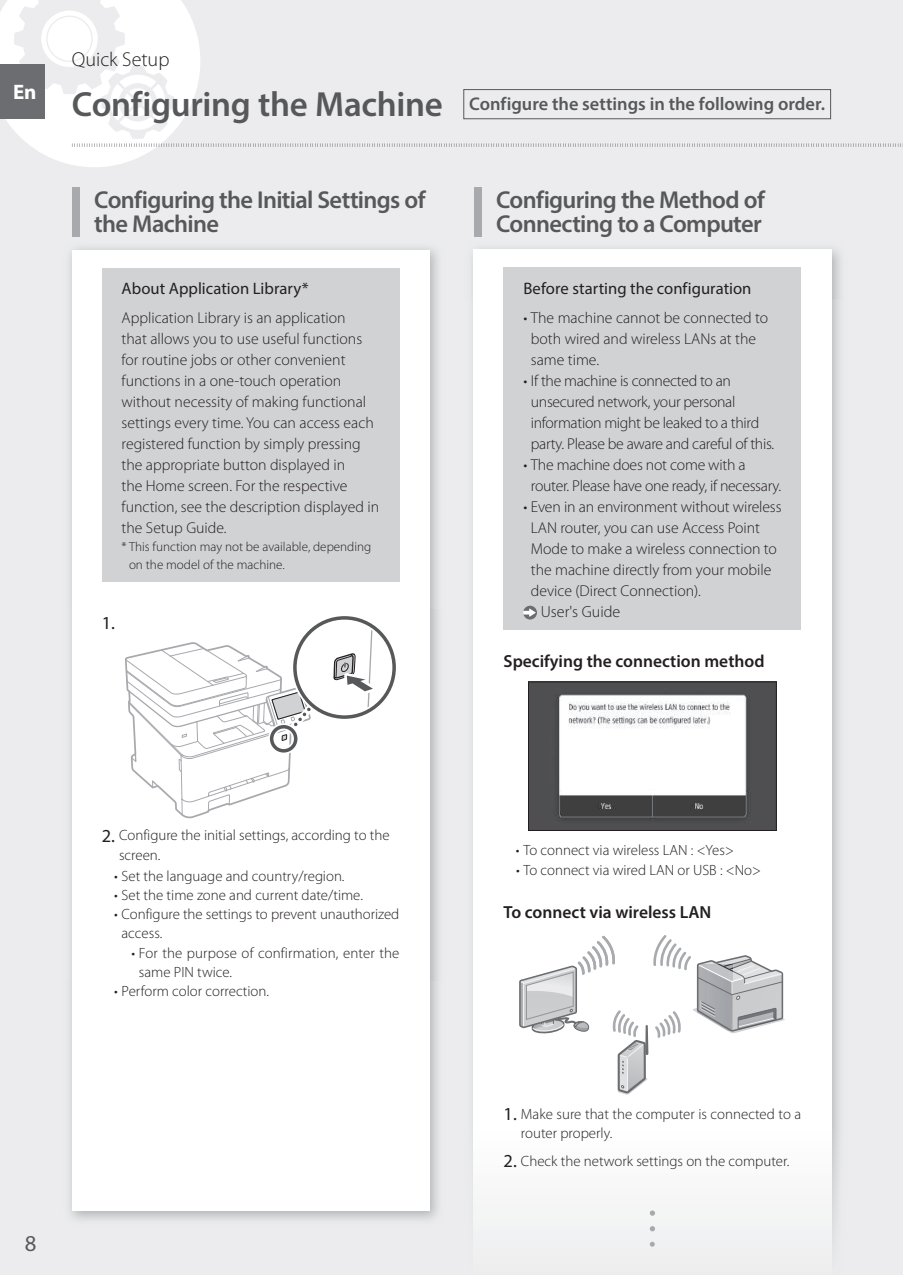
<style>
.page{position:relative;width:903px;height:1275px;background:#ececee}
.page>*{position:absolute;margin:0;border:0;box-sizing:border-box;transform-origin:0 0}
.t1{font:600 35px "Myriad Pro";letter-spacing:-.01em;color:#57585a}
.t2{font:600 24.5px/24.5px "Myriad Pro";letter-spacing:-.03em;color:#57585a}
.t3{font:22.75px "Myriad Pro";color:#57585a}
.t4{font:700 21px "Myriad Pro";color:#fff}
.t5{font:300 20.12px "Myriad Pro";color:#231f20}
.t6{font:600 18.38px "Myriad Pro";color:#57585a}
.t7{font:18.38px "Myriad Pro";color:#231f20}
.t8{font:600 17.5px "Myriad Pro";color:#231f20}
.t9{font:16.62px "Myriad Pro";letter-spacing:.005em;color:#231f20}
.t10{font:300 16.1px "Myriad Pro";color:#231f20}
.t11{font:300 15.75px/21px "Myriad Pro";color:#231f20}
.t12{font:300 15.75px/21px "Myriad Pro";letter-spacing:-.02em;color:#231f20}
.t13{font:300 14.88px/19.2px "Myriad Pro";color:#231f20}
.t14{font:300 13.12px/17.5px "Myriad Pro";color:#231f20}
.s1{font-weight:400;font-size:18.38px}
</style>
<div class="page">
<svg style="left:0;top:0;width:903px;height:167px"></svg>
<img style="left:69px;top:247px;width:370px;height:973px">
<div style="left:72px;top:250px;width:357px;height:960px;background:#fff"></div>
<img style="left:471px;top:248px;width:370px;height:51px">
<img style="left:472px;top:299px;width:2px;height:895px">
<img style="left:831px;top:299px;width:9px;height:944px">
<div style="left:474px;top:250px;width:357px;height:1025px;background:linear-gradient(to right,#fcfcfc,#fcfcfc)"></div>
<div style="left:474px;top:187px;width:7px;height:50px;background:#a8a9ad"></div>
<div style="left:102px;top:268px;width:297px;height:314px;background:#d1d2d4"></div>
<svg style="left:125px;top:622px;width:262px;height:197px"></svg>
<div style="left:291px;top:614px;width:107px;height:107px;border:7px solid #fff;border-radius:50%"></div>
<div style="left:293px;top:616px;width:103px;height:103px;border:4px solid #57585a;border-radius:50%"></div>
<div style="left:504px;top:268px;width:297px;height:362px;background:#d1d2d4"></div>
<svg style="left:523px;top:606px;width:14px;height:13px"></svg>
<img style="left:530px;top:683px;width:245px;height:146px">
<div style="left:528px;top:681px;width:249px;height:150px;border:1px solid #231f20"></div>
<svg style="left:518px;top:933px;width:267px;height:162px;background:#ebecec"></svg>
<svg style="left:650px;top:1210px;width:5px;height:6px"></svg>
<svg style="left:650px;top:1226px;width:5px;height:5px"></svg>
<svg style="left:650px;top:1242px;width:5px;height:5px"></svg>
<div style="left:72px;top:187px;width:7px;height:50px;background:#a8a9ad"></div>
<div style="left:463px;top:89px;width:368px;height:30px;border:1px solid #57585a"></div>
<div style="left:0;top:64px;width:45px;height:55px;background:#6c6d70"></div>
<h3 class="t4" style="left:13px;top:78px;width:25px">En</h3>
<p class="t5" style="left:72px;top:48px;width:99px">Quick Setup</p>
<h1 class="t1" style="left:72px;top:82px;width:372px">Configuring the Machine</h1>
<h2 class="t2" style="left:94px;top:187px;width:333px">Configuring the Initial Settings of the Machine</h2>
<p class="t9" style="left:122px;top:278px;width:189px">About Application Library*</p>
<p class="t11" style="left:122px;top:307px;width:259px">Application Library is an application<br>that allows you to use useful functions for routine jobs or other convenient functions in a one-touch operation without necessity of making functional settings every time. You can access each registered function by simply pressing the appropriate button displayed in<br>the Home screen. For the respective function, see the description displayed in the Setup Guide.</p>
<p class="t14" style="left:129px;top:538px;width:244px;text-indent:-7px">* This function may not be available, depending on the model of the machine.</p>
<p class="t7" style="left:102px;top:611px;width:15px">1.</p>
<p class="t6" style="left:469px;top:93px;width:357px">Configure the settings in the following order.</p>
<h2 class="t2" style="left:496px;top:187px;width:270px">Configuring the Method of<br>Connecting to a Computer</h2>
<p class="t9" style="left:523px;top:278px;width:230px">Before starting the configuration</p>
<p class="t11" style="left:531px;top:307px;width:239px;text-indent:-7px">• The machine cannot be connected to both wired and wireless LANs at the same time.</p>
<p class="t12" style="left:531px;top:370px;width:245px;text-indent:-7px">• If the machine is connected to an unsecured network, your personal information might be leaked to a third party. Please be aware and careful of this.</p>
<p class="t12" style="left:531px;top:454px;width:252px;text-indent:-7px">• The machine does not come with a router. Please have one ready, if necessary.</p>
<p class="t11" style="left:531px;top:496px;width:252px;text-indent:-7px">• Even in an environment without wireless LAN router, you can use Access Point Mode to make a wireless connection to the machine directly from your mobile device (Direct Connection).</p>
<p class="t10" style="left:541px;top:602px;width:81px">User's Guide</p>
<p class="t8" style="left:504px;top:650px;width:262px">Specifying the connection method</p>
<p class="t13" style="left:119px;top:826px;width:272px;text-indent:-17px"><span class="s1">2.</span> Configure the initial settings, according to the screen.</p>
<p class="t13" style="left:114px;top:866px;width:232px">• Set the language and country/region.</p>
<p class="t13" style="left:114px;top:885px;width:250px">• Set the time zone and current date/time.</p>
<p class="t13" style="left:122px;top:904px;width:279px;text-indent:-7px">• Configure the settings to prevent unauthorized access.</p>
<p class="t13" style="left:139px;top:943px;width:262px;text-indent:-7px">• For the purpose of confirmation, enter the same PIN twice.</p>
<p class="t13" style="left:114px;top:981px;width:156px">• Perform color correction.</p>
<h3 class="t3" style="left:25px;top:1230px;width:13px">8</h3>
<p class="t13" style="left:516px;top:841px;width:219px">• To connect via wireless LAN : &lt;Yes&gt;</p>
<p class="t13" style="left:516px;top:860px;width:247px">• To connect via wired LAN or USB : &lt;No&gt;</p>
<p class="t8" style="left:504px;top:901px;width:209px">To connect via wireless LAN</p>
<p class="t13" style="left:521px;top:1104px;width:282px;text-indent:-17px"><span class="s1">1.</span> Make sure that the computer is connected to a router properly.</p>
<p class="t13" style="left:504px;top:1151px;width:287px"><span class="s1">2.</span> Check the network settings on the computer.</p>
</div>
